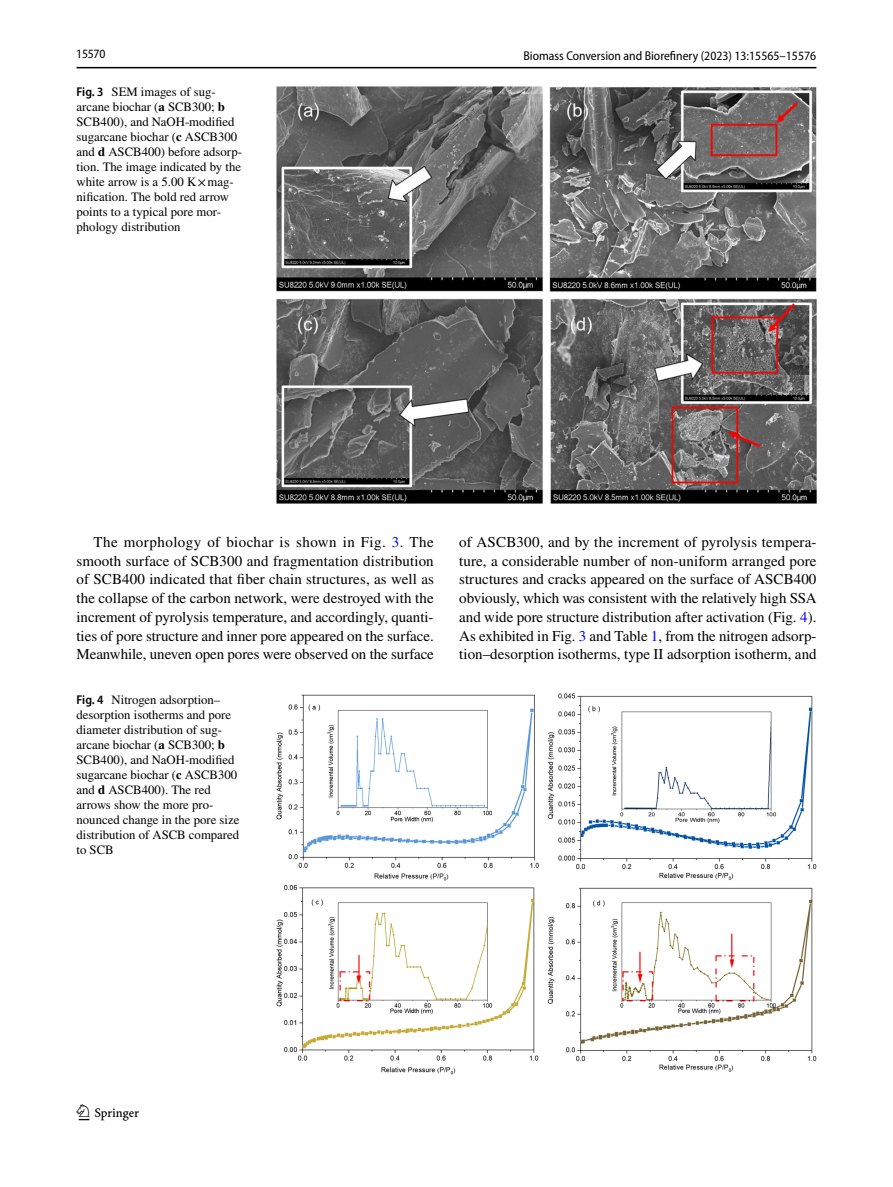
<style>
.page{position:relative;width:893px;height:1187px;background:#fff}
.page>*{position:absolute;margin:0;border:0;box-sizing:border-box;transform-origin:0 0}
.t1{font:22.5px "Springnew Regular 2";color:#000}
.t2{font:15px/18.8px "STIX";color:#000;text-align:justify}
.t3{font:12.75px/15px "STIX";color:#000}
.t4{font:semi-condensed 12.75px "Myriad Pro";color:#000}
.t5{font:12.75px "Adv T Tc 488 b 0 e 6";letter-spacing:-.015em;color:#000}
.s1{font-family:"Myriad Pro";font-weight:600;font-stretch:semi-condensed}
.s2{font-weight:700}
.s3{color:#00f}
</style>
<div class="page">
<hr style="left:77px;top:67px;width:739px;height:1px;background:#000">
<img style="left:276px;top:87px;width:540px;height:416px">
<img style="left:276px;top:694px;width:540px;height:379px">
<p class="t5" style="left:76px;top:49px;width:31px">15570</p>
<p class="t3" style="left:77px;top:85px;width:167px"><span class="s1">Fig. 3</span> SEM images of sug&shy;arcane biochar (<span class="s2">a</span> SCB300; <span class="s2">b<br></span>SCB400), and NaOH-modified sugarcane biochar (<span class="s2">c</span> ASCB300 and <span class="s2">d</span> ASCB400) before adsorp&shy;tion. The image indicated by the white arrow is a 5.00 K×mag&shy;nification. The bold red arrow points to a typical pore mor&shy;phology distribution</p>
<p class="t4" style="left:523px;top:49px;width:294px">Biomass Conversion and Biorefinery (2023) 13:15565–15576</p>
<p class="t2" style="left:77px;top:533px;width:359px;text-indent:17px">The morphology of biochar is shown in Fig. <span class="s3">3</span>. The smooth surface of SCB300 and fragmentation distribution of SCB400 indicated that fiber chain structures, as well as the collapse of the carbon network, were destroyed with the increment of pyrolysis temperature, and accordingly, quanti&shy;ties of pore structure and inner pore appeared on the surface.<br>Meanwhile, uneven open pores were observed on the surface</p>
<p class="t2" style="left:459px;top:533px;width:359px">of ASCB300, and by the increment of pyrolysis tempera&shy;ture, a considerable number of non-uniform arranged pore structures and cracks appeared on the surface of ASCB400 obviously, which was consistent with the relatively high SSA and wide pore structure distribution after activation (Fig. <span class="s3">4</span>).<br>As exhibited in Fig. <span class="s3">3</span> and Table <span class="s3">1</span>, from the nitrogen adsorp&shy;tion–desorption isotherms, type II adsorption isotherm, and</p>
<p class="t3" style="left:77px;top:692px;width:164px"><span class="s1">Fig. 4</span> Nitrogen adsorption– desorption isotherms and pore diameter distribution of sug&shy;arcane biochar (<span class="s2">a</span> SCB300; <span class="s2">b<br></span>SCB400), and NaOH-modified sugarcane biochar (<span class="s2">c</span> ASCB300 and <span class="s2">d</span> ASCB400). The red arrows show the more pro&shy;nounced change in the pore size distribution of ASCB compared to SCB</p>
<h1 class="t1" style="left:79px;top:1104px;width:62px">1 3</h1>
</div>
